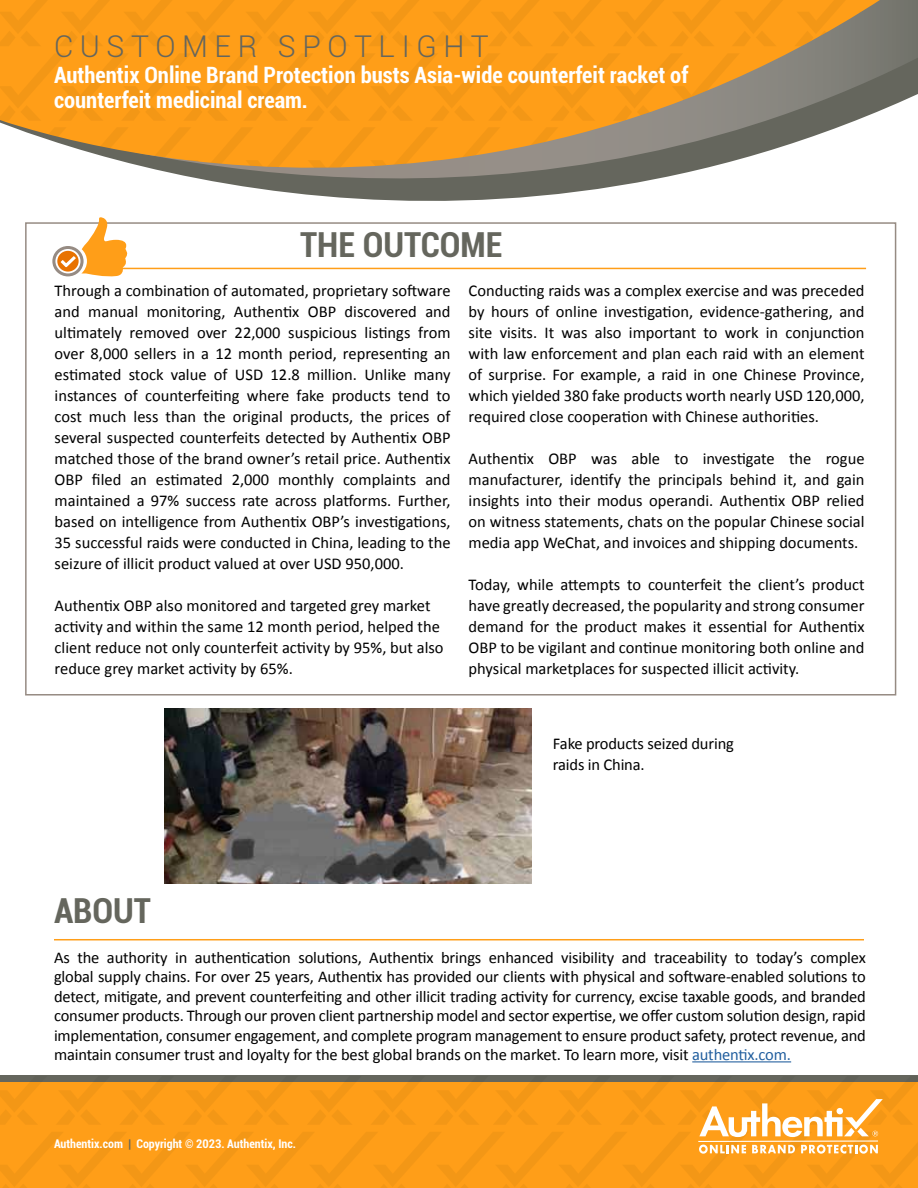
<style>
.page{position:relative;width:918px;height:1188px;background:#fff}
.page>*{position:absolute;margin:0;border:0;box-sizing:border-box;transform-origin:0 0}
.t1{font:700 condensed 34.5px "Roboto";color:#65665d}
.t2{font:300 30px "Roboto";letter-spacing:.22em;color:#65665d}
.t3{font:700 condensed 22.5px/25.5px "Roboto";color:#fff}
.t4{font:16.5px/21px "Calibri";color:#000;text-align:justify}
.t5{font:700 condensed 12px "Roboto";color:#fff}
.s1{color:#215e9e}
.s2{color:#65665d}
</style>
<div class="page">
<div style="left:0;top:1075px;width:918px;height:7px;background:#65665d"></div>
<svg style="left:0;top:0;width:918px;height:315px"></svg>
<svg style="left:0;top:0;width:880px;height:46px;background:#f69a1b"></svg>
<svg style="left:0;top:53px;width:880px;height:68px;background:#e4962a"></svg>
<svg style="left:0;top:127px;width:880px;height:68px"></svg>
<svg style="left:0;top:1082px;width:918px;height:106px;background:#fc9f1e"></svg>
<hr style="left:54px;top:939px;width:810px;height:1px;background:#ff9e18">
<hr style="left:122px;top:268px;width:744px;height:1px;background:#ff9e18">
<svg style="left:52px;top:217px;width:78px;height:60px"></svg>
<hr style="left:692px;top:1061px;width:99px;height:1px;background:#215e9e">
<img style="left:164px;top:708px;width:367px;height:175px">
<h2 class="t2" style="left:54px;top:26px;width:436px">CUSTOMER SPOTLIGHT</h2>
<h3 class="t3" style="left:54px;top:61px;width:636px">Authentix Online Brand Protection busts Asia-wide counterfeit racket of counterfeit medicinal cream.</h3>
<h1 class="t1" style="left:300px;top:221px;width:204px">THE OUTCOME</h1>
<p class="t4" style="left:55px;top:279px;width:398px">Through a combination of automated, proprietary software and manual monitoring, Authentix OBP discovered and ultimately removed over 22,000 suspicious listings from over 8,000 sellers in a 12 month period, representing an estimated stock value of USD 12.8 million. Unlike many instances of counterfeiting where fake products tend to cost much less than the original products, the prices of several suspected counterfeits detected by Authentix OBP matched those of the brand owner’s retail price. Authentix OBP filed an estimated 2,000 monthly complaints and maintained a 97% success rate across platforms. Further, based on intelligence from Authentix OBP’s investigations, 35 successful raids were conducted in China, leading to the seizure of illicit product valued at over USD 950,000.</p>
<p class="t4" style="left:55px;top:594px;width:391px;text-align:left">Authentix OBP also monitored and targeted grey market activity and within the same 12 month period, helped the client reduce not only counterfeit activity by 95%, but also reduce grey market activity by 65%.</p>
<p class="t4" style="left:469px;top:279px;width:398px">Conducting raids was a complex exercise and was preceded by hours of online investigation, evidence-gathering, and site visits. It was also important to work in conjunction with law enforcement and plan each raid with an element of surprise. For example, a raid in one Chinese Province, which yielded 380 fake products worth nearly USD 120,000, required close cooperation with Chinese authorities.</p>
<p class="t4" style="left:469px;top:447px;width:397px">Authentix OBP was able to investigate the rogue manufacturer, identify the principals behind it, and gain insights into their modus operandi. Authentix OBP relied on witness statements, chats on the popular Chinese social media app WeChat, and invoices and shipping documents.</p>
<p class="t4" style="left:469px;top:573px;width:397px">Today, while attempts to counterfeit the client’s product have greatly decreased, the popularity and strong consumer demand for the product makes it essential for Authentix OBP to be vigilant and continue monitoring both online and physical marketplaces for suspected illicit activity.</p>
<p class="t4" style="left:553px;top:732px;width:182px">Fake products seized during raids in China.</p>
<h1 class="t1" style="left:54px;top:887px;width:98px">ABOUT</h1>
<p class="t4" style="left:54px;top:947px;width:813px;line-height:19.5px">As the authority in authentication solutions, Authentix brings enhanced visibility and traceability to today’s complex global supply chains. For over 25 years, Authentix has provided our clients with physical and software-enabled solutions to detect, mitigate, and prevent counterfeiting and other illicit trading activity for currency, excise taxable goods, and branded consumer products. Through our proven client partnership model and sector expertise, we offer custom solution design, rapid implementation, consumer engagement, and complete program management to ensure product safety, protect revenue, and maintain consumer trust and loyalty for the best global brands on the market. To learn more, visit <span class="s1">authentix.com.</span></p>
<p class="t5" style="left:54px;top:1136px;width:244px">Authentix.com <span class="s2">|</span> Copyright © 2023. Authentix, Inc.</p>
</div>
